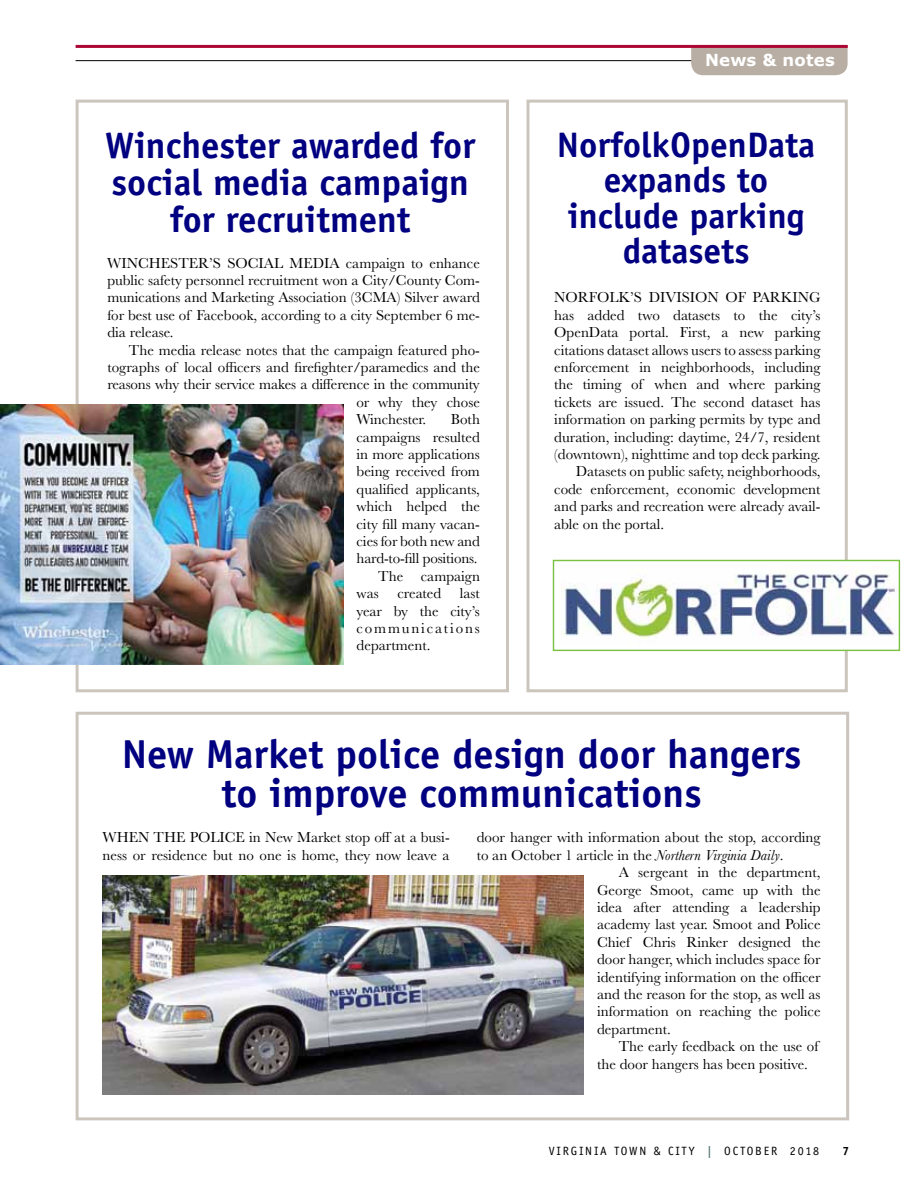
<style>
.page{position:relative;width:918px;height:1188px;background:#fff}
.page>*{position:absolute;margin:0;border:0;box-sizing:border-box;transform-origin:0 0}
.t1{font:700 40.5px/39px "Officina Sans";color:#000080;text-align:center}
.t2{font:700 36.75px/36.8px "Officina Sans";color:#000080;text-align:center}
.t3{font:700 35.55px/35.5px "Officina Sans";color:#000080;text-align:center}
.t4{font:700 16.5px "Verdana";letter-spacing:.01em;color:#fff}
.t5{font:15px/17.4px "Baskerville";color:#000}
.t6{font:15px "Baskerville";letter-spacing:.125em;color:#000}
.t7{font:12px "Officina Sans";letter-spacing:.15em;color:#000}
.t8{font:700 12px "Officina Sans";color:#000}
.s1{font-style:italic}
.s2{font-weight:700;color:#597b7c}
</style>
<div class="page">
<div style="left:76px;top:712px;width:773px;height:408px;border:3px solid #ccc5be"></div>
<div style="left:526px;top:100px;width:322px;height:592px;border:3px solid #ccc5be"></div>
<div style="left:76px;top:100px;width:433px;height:592px;border:3px solid #ccc5be"></div>
<hr style="left:76px;top:60px;width:766px;height:1px;background:#000">
<div style="left:691px;top:48px;width:157px;height:27px;background:#b8aea4"></div>
<hr style="left:76px;top:45px;width:772px;height:3px;background:#ab0634">
<div style="left:553px;top:560px;width:346px;height:90px;background:#fff"></div>
<img style="left:562px;top:570px;width:336px;height:69px">
<div style="left:553px;top:560px;width:347px;height:91px;border:1px solid #7ac143"></div>
<img style="left:103px;top:876px;width:481px;height:219px">
<img style="left:0;top:404px;width:343px;height:260px">
<h2 class="t2" style="left:105px;top:127px;width:372px">Winchester awarded for social media campaign for recruitment</h2>
<p class="t5" style="left:107px;top:254px;width:25px">Winch</p>
<p class="t5" style="left:107px;top:254px;width:374px;text-align:justify;text-indent:54px">ester’s social media campaign to enhance public safety personnel recruitment won a City/County Com&shy;munications and Marketing Association (3CMA) Silver award for best use of Facebook, according to a city September 6 me&shy;dia release.</p>
<p class="t5" style="left:129px;top:341px;width:353px">The media release notes that the campaign featured pho-</p>
<p class="t5" style="left:107px;top:359px;width:374px">tographs of local officers and firefighter/paramedics and the</p>
<p class="t5" style="left:107px;top:376px;width:374px">reasons why their service makes a difference in the community</p>
<p class="t5" style="left:357px;top:393px;width:125px">or why they chose</p>
<p class="t5" style="left:357px;top:411px;width:71px">Winchester.</p>
<p class="t5" style="left:451px;top:411px;width:31px">Both</p>
<p class="t5" style="left:357px;top:428px;width:125px">campaigns resulted</p>
<p class="t5" style="left:357px;top:446px;width:125px">in more applications</p>
<p class="t5" style="left:357px;top:463px;width:125px">being received from</p>
<p class="t5" style="left:357px;top:480px;width:125px">qualified applicants,</p>
<p class="t5" style="left:357px;top:498px;width:125px">which helped the</p>
<p class="t5" style="left:357px;top:515px;width:125px">city fill many vacan-</p>
<p class="t5" style="left:357px;top:533px;width:125px">cies for both new and</p>
<p class="t5" style="left:357px;top:550px;width:122px">hard-to-fill positions.</p>
<p class="t5" style="left:378px;top:567px;width:103px">The campaign</p>
<p class="t5" style="left:357px;top:585px;width:125px">was created last</p>
<p class="t5" style="left:357px;top:602px;width:125px">year by the city’s</p>
<p class="t6" style="left:357px;top:618px;width:125px">communications</p>
<p class="t5" style="left:357px;top:637px;width:75px">department.</p>
<p class="t4" style="left:705px;top:50px;width:131px">News &amp; notes</p>
<h3 class="t3" style="left:557px;top:127px;width:260px">NorfolkOpenData expands to include parking datasets</h3>
<p class="t5" style="left:554px;top:289px;width:104px">Norfolk’s Divi</p>
<p class="t5" style="left:682px;top:289px;width:110px">sion of Parkin</p>
<p class="t5" style="left:809px;top:289px;width:13px">g</p>
<p class="t5" style="left:554px;top:306px;width:268px">has added two datasets to the city’s</p>
<p class="t5" style="left:554px;top:324px;width:268px">OpenData portal. First, a new parking</p>
<p class="t5" style="left:554px;top:341px;width:268px">citations dataset allows users to assess parking</p>
<p class="t5" style="left:554px;top:359px;width:268px">enforcement in neighborhoods, including</p>
<p class="t5" style="left:554px;top:376px;width:268px">the timing of when and where parking</p>
<p class="t5" style="left:554px;top:393px;width:268px">tickets are issued. The second dataset has</p>
<p class="t5" style="left:554px;top:411px;width:268px">information on parking permits by type and</p>
<p class="t5" style="left:554px;top:428px;width:268px">duration, including: daytime, 24/7, resident</p>
<p class="t5" style="left:554px;top:446px;width:268px">(downtown), nighttime and top deck parking.</p>
<p class="t5" style="left:576px;top:463px;width:246px">Datasets on public safety, neighborhoods,</p>
<p class="t5" style="left:554px;top:480px;width:268px">code enforcement, economic development</p>
<p class="t5" style="left:554px;top:498px;width:268px">and parks and recreation were already avail-</p>
<p class="t5" style="left:554px;top:515px;width:112px">able on the portal.</p>
<h1 class="t1" style="left:122px;top:734px;width:681px">New Market police design door hangers to improve communications</h1>
<p class="t5" style="left:103px;top:829px;width:349px">When the polic e in New Market stop off at a busi&shy;ness or residence but no one is home, they now leave a</p>
<p class="t5" style="left:477px;top:829px;width:346px">door hanger with information about the stop, according</p>
<p class="t5" style="left:477px;top:847px;width:309px">to an October 1 article in the <span class="s1">Northern Virginia Daily</span>.</p>
<p class="t5" style="left:619px;top:864px;width:203px">A sergeant in the department,</p>
<p class="t5" style="left:597px;top:881px;width:225px">George Smoot, came up with the</p>
<p class="t5" style="left:597px;top:899px;width:225px">idea after attending a leadership</p>
<p class="t5" style="left:597px;top:916px;width:225px">academy last year. Smoot and Police</p>
<p class="t5" style="left:597px;top:934px;width:225px">Chief Chris Rinker designed the</p>
<p class="t5" style="left:597px;top:951px;width:225px">door hanger, which includes space for</p>
<p class="t5" style="left:597px;top:968px;width:225px">identifying information on the officer</p>
<p class="t5" style="left:597px;top:986px;width:225px">and the reason for the stop, as well as</p>
<p class="t5" style="left:597px;top:1003px;width:225px">information on reaching the police</p>
<p class="t5" style="left:597px;top:1021px;width:75px">department.</p>
<p class="t5" style="left:619px;top:1038px;width:203px">The early feedback on the use of</p>
<p class="t5" style="left:597px;top:1055px;width:212px">the door hangers has been positive.</p>
<p class="t7" style="left:549px;top:1144px;width:272px">VIRGIN IA TO WN &amp; CITY <span class="s2">|</span> OCTOBER 2018</p>
<p class="t8" style="left:842px;top:1144px;width:8px">7</p>
</div>
